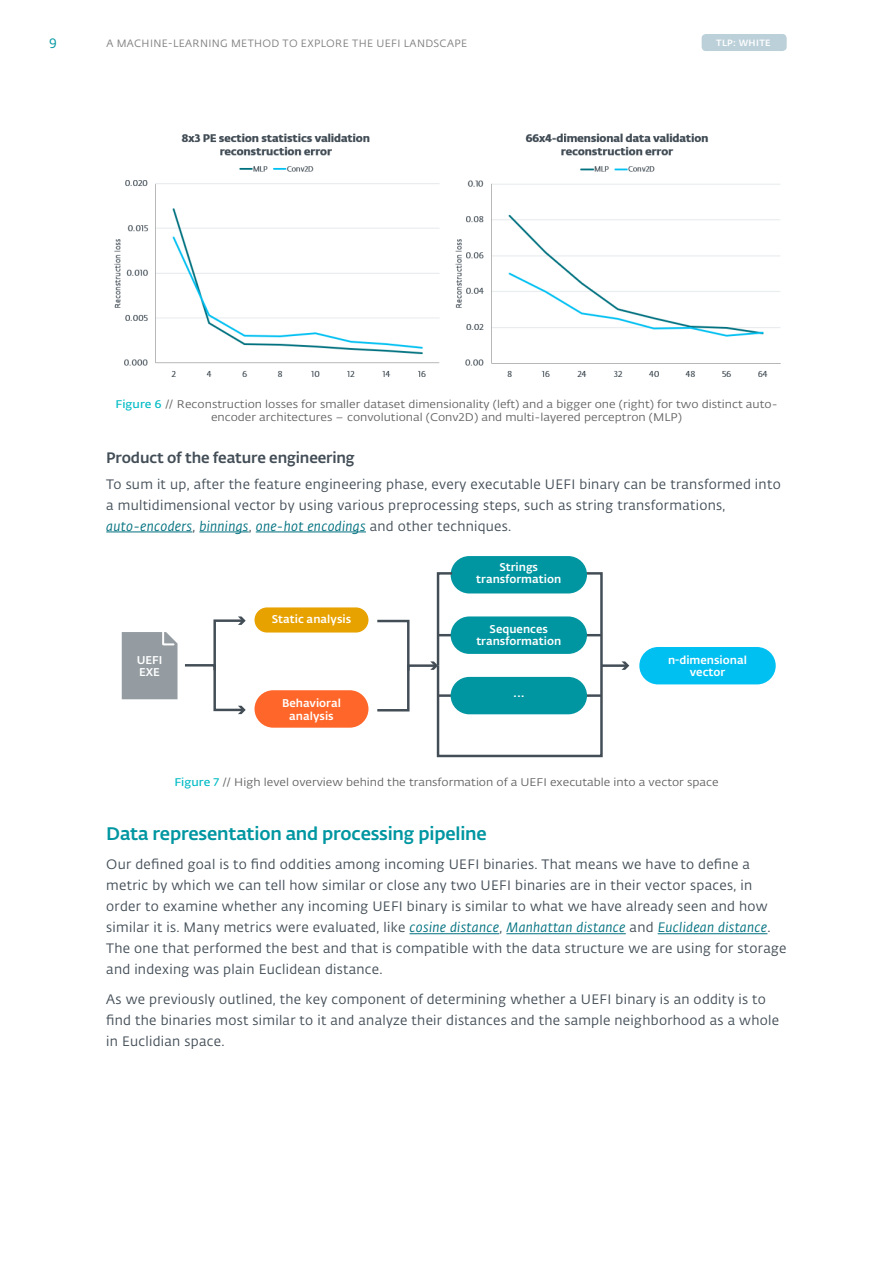
<style>
.page{position:relative;width:893px;height:1263px;background:#fff}
.page>*{position:absolute;margin:0;border:0;box-sizing:border-box;transform-origin:0 0}
.Numbering_4{font:18px "Fedra Sans Alt Pro Med LF";letter-spacing:-.01em;color:#0096a1}
.Heading_3{font:15px "Fedra Sans Alt Pro Med LF";letter-spacing:-.01em;color:#424d56}
.t1{font:13.5px/21px "Fedra Sans Alt Pro Book LF";letter-spacing:.02em;color:#424d56}
.t2{font:13.5px "Fedra Sans Alt Pro Book LF";color:#0096a1}
.t3{font:500 11.1px/12.5px "Fedra Sans Alt Pro";color:#fff;text-align:center}
.Image_Note{font:10.95px/13.2px "Fedra Sans Alt Pro Book LF";color:#666;text-align:center;scale:1.09 1}
.t4{font:10.5px "Fedra Sans Alt Pro Book LF";letter-spacing:.03em;color:#808080}
.t5{font:9px "Fedra Sans Alt Pro Med LF";letter-spacing:.04em;color:#fff}
.s1{font-family:"Fedra Sans Alt Pro Demi LF";color:#00bbc5}
.s2{font-family:"Fedra Sans Alt Pro Book Italic LF";color:#00717f}
</style>
<div class="page">
<div style="left:702px;top:34px;width:85px;height:17px;background:#bcd0d9;border-radius:4px"></div>
<hr style="left:106px;top:532px;width:86px;height:1px;background:#00717f">
<hr style="left:199px;top:532px;width:50px;height:1px;background:#00717f">
<hr style="left:256px;top:532px;width:110px;height:1px;background:#00717f">
<hr style="left:410px;top:933px;width:89px;height:1px;background:#00717f">
<hr style="left:506px;top:933px;width:120px;height:1px;background:#00717f">
<hr style="left:658px;top:933px;width:109px;height:1px;background:#00717f">
<img style="left:114px;top:133px;width:667px;height:244px">
<div style="left:451px;top:556px;width:136px;height:37px;background:#0096a1;border-radius:19px"></div>
<div style="left:639px;top:647px;width:137px;height:37px;background:#00c0f2;border-radius:19px"></div>
<svg style="left:377px;top:571px;width:226px;height:187px"></svg>
<div style="left:451px;top:616px;width:136px;height:38px;background:#0096a1;border-radius:19px"></div>
<hr style="left:601px;top:664px;width:25px;height:3px;background:#424d56">
<svg style="left:622px;top:661px;width:7px;height:9px"></svg>
<div style="left:254px;top:607px;width:114px;height:25px;background:#e8a200;border-radius:13px"></div>
<div style="left:254px;top:690px;width:114px;height:38px;background:#ff672a;border-radius:19px"></div>
<svg style="left:122px;top:616px;width:124px;height:98px"></svg>
<p class="t2" style="left:49px;top:34px;width:9px">9</p>
<p class="t4" style="left:106px;top:36px;width:362px">A MACHINE-LEARNING METHOD TO EXPLORE THE UEFI LANDSCAPE</p>
<p class="t5" style="left:716px;top:36px;width:56px">TLP: WHITE</p>
<p class="Image_Note" style="left:115px;top:397px;width:609px"><span class="s1">Figure 6</span> // Reconstruction losses for smaller dataset dimensionality (left) and a bigger one (right) for two distinct auto&shy;encoder architectures – convolutional (Conv2D) and multi-layered perceptron (MLP)</p>
<p class="Heading_3" style="left:106px;top:447px;width:250px">Product of the feature engineering</p>
<p class="t1" style="left:106px;top:473px;width:676px">To sum it up, after the feature engineering phase, every executable UEFI binary can be transformed into a multidimensional vector by using various preprocessing steps, such as string transformations, <span class="s2">auto-encoders</span>, <span class="s2">binnings</span>, <span class="s2">one-hot encodings</span> and other techniques.</p>
<p class="t3" style="left:137px;top:654px;width:27px;text-align:left">UEFI<br>EXE</p>
<p class="t3" style="left:272px;top:613px;width:81px">Static analysis</p>
<p class="t3" style="left:282px;top:697px;width:60px">Behavioral analysis</p>
<p class="t3" style="left:476px;top:561px;width:86px">Strings transformation</p>
<p class="t3" style="left:476px;top:623px;width:86px">Sequences transformation</p>
<p class="t3" style="left:513px;top:687px;width:13px">...</p>
<p class="t3" style="left:668px;top:653px;width:80px">n-dimensional vector</p>
<p class="Image_Note" style="left:174px;top:775px;width:501px"><span class="s1">Figure 7</span> // High level overview behind the transformation of a UEFI executable into a vector space</p>
<p class="Numbering_4" style="left:106px;top:820px;width:382px">Data representation and processing pipeline</p>
<p class="t1" style="left:106px;top:854px;width:682px">Our defined goal is to find oddities among incoming UEFI binaries. That means we have to define a metric by which we can tell how similar or close any two UEFI binaries are in their vector spaces, in order to examine whether any incoming UEFI binary is similar to what we have already seen and how similar it is. Many metrics were evaluated, like <span class="s2">cosine distance</span>, <span class="s2">Manhattan distance</span> and <span class="s2">Euclidean distance</span>.<br>The one that performed the best and that is compatible with the data structure we are using for storage and indexing was plain Euclidean distance.</p>
<p class="t1" style="left:106px;top:988px;width:674px">As we previously outlined, the key component of determining whether a UEFI binary is an oddity is to find the binaries most similar to it and analyze their distances and the sample neighborhood as a whole in Euclidian space.</p>
</div>
